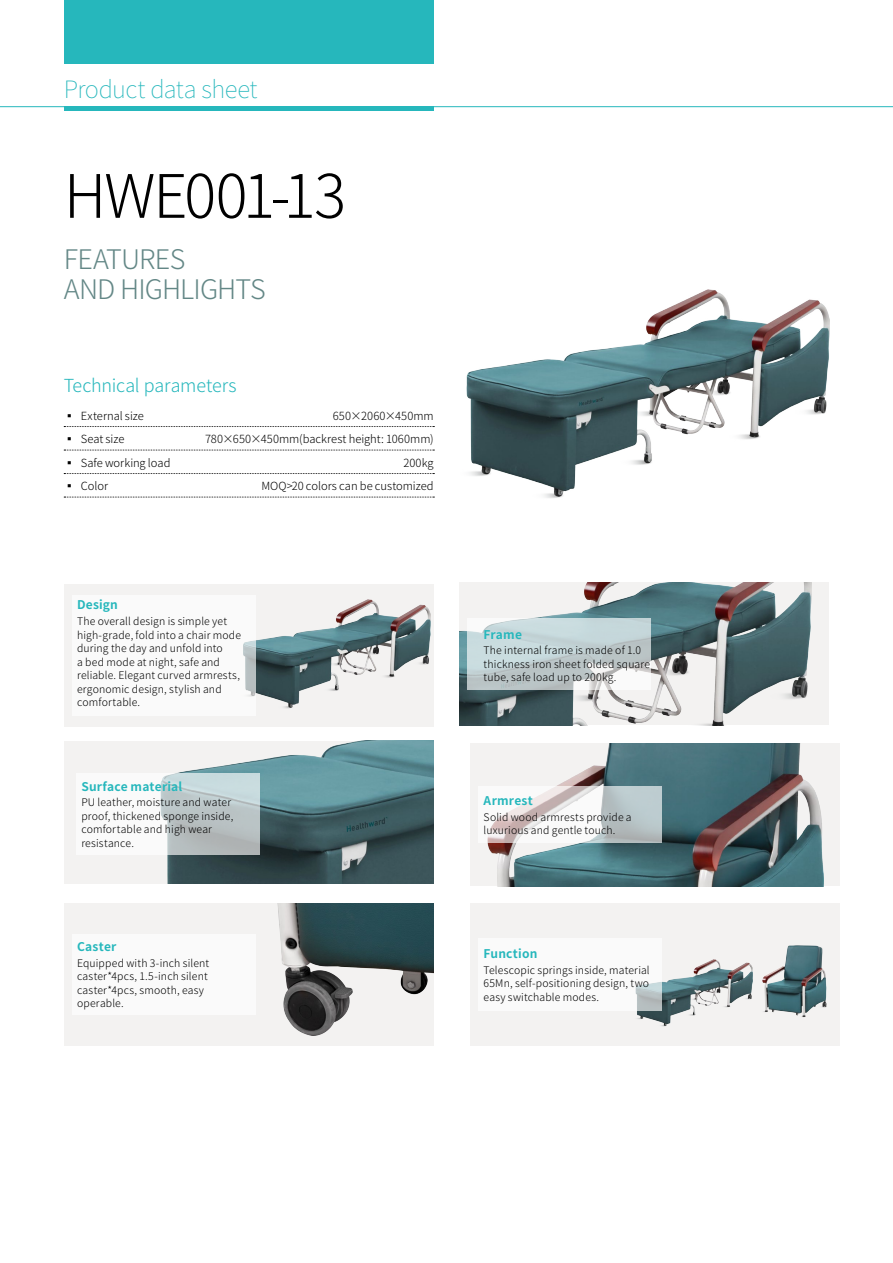
<style>
.page{position:relative;width:893px;height:1263px;background:#fff}
.page>*{position:absolute;margin:0;border:0;box-sizing:border-box;transform-origin:0 0}
.t1{font:300 60px "Noto Sans CJ Ksc";letter-spacing:-.04em;color:#000}
.t2{font:300 27px/30px "Noto Sans CJ Ksc";letter-spacing:-.035em;color:#638786}
.t3{font:100 24px "Noto Sans CJ Ksc";letter-spacing:-.025em;color:#26b7bc}
.t4{font:300 18px "Noto Sans CJ Ksc";letter-spacing:-.005em;color:#26b7bc}
.t5{font:700 12px "Noto Sans CJ Ksc";letter-spacing:.015em;color:#26b7bc}
.t6{font:300 11.25px "Noto Sans CJ Ksc";color:#000}
.t7{font:300 10.5px/13.5px "Noto Sans CJ Ksc";letter-spacing:.015em;color:#000}
</style>
<div class="page">
<hr style="left:0;top:106px;width:893px;height:1px;background:#26b7bc">
<div style="left:64px;top:0;width:370px;height:64px;background:#26b7bc"></div>
<hr style="left:64px;top:107px;width:370px;height:4px;background:#26b7bc">
<svg style="left:64px;top:426px;width:370px;height:1px"></svg>
<svg style="left:64px;top:450px;width:370px;height:1px"></svg>
<svg style="left:64px;top:473px;width:370px;height:1px"></svg>
<svg style="left:64px;top:497px;width:370px;height:1px"></svg>
<img style="left:466px;top:290px;width:363px;height:208px">
<div style="left:64px;top:584px;width:370px;height:142px;background:#f3f2f1"></div>
<img style="left:255px;top:600px;width:176px;height:109px">
<div style="left:459px;top:583px;width:370px;height:142px;background:#f3f2f1"></div>
<img style="left:459px;top:583px;width:353px;height:142px">
<div style="left:72px;top:595px;width:183px;height:120px;background:#fff"></div>
<svg style="left:467px;top:618px;width:184px;height:71px;background:#c8d4d6"></svg>
<img style="left:470px;top:743px;width:366px;height:143px">
<svg style="left:478px;top:787px;width:184px;height:56px"></svg>
<div style="left:64px;top:903px;width:370px;height:143px;background:#f3f2f1"></div>
<img style="left:277px;top:903px;width:157px;height:132px">
<div style="left:470px;top:903px;width:370px;height:143px;background:#f3f2f1"></div>
<img style="left:637px;top:959px;width:115px;height:68px">
<div style="left:72px;top:934px;width:183px;height:81px;background:#fff"></div>
<div style="left:478px;top:938px;width:184px;height:73px;background:#fff"></div>
<img style="left:762px;top:945px;width:65px;height:72px">
<div style="left:64px;top:741px;width:370px;height:142px;background:#fafafa"></div>
<img style="left:167px;top:741px;width:267px;height:142px">
<svg style="left:160px;top:773px;width:100px;height:81px;background:#bec9cb"></svg>
<h3 class="t3" style="left:64px;top:75px;width:195px">Product data sheet</h3>
<h1 class="t1" style="left:64px;top:162px;width:284px">HWE001-13</h1>
<h2 class="t2" style="left:64px;top:245px;width:204px">Features<br>and High lights</h2>
<h3 class="t4" style="left:64px;top:375px;width:174px">Technical parameters</h3>
<p class="t6" style="left:64px;top:409px;width:82px">▪ External size</p>
<p class="t6" style="left:333px;top:409px;width:102px">650×2060×450mm</p>
<p class="t6" style="left:64px;top:433px;width:62px">▪ Seat size</p>
<p class="t6" style="left:205px;top:433px;width:230px">780×650×450mm(backrest height: 1060mm)</p>
<p class="t6" style="left:64px;top:456px;width:108px">▪ Safe working load</p>
<p class="t6" style="left:403px;top:456px;width:32px">200kg</p>
<p class="t6" style="left:64px;top:480px;width:46px">▪ Color</p>
<p class="t6" style="left:261px;top:480px;width:174px">MOQ&gt;20 colors can be customized</p>
<p class="t5" style="left:77px;top:598px;width:42px">Design</p>
<p class="t7" style="left:77px;top:615px;width:165px">The overall design is simple yet high-grade, fold into a chair mode during the day and unfold into<br>a bed mode at night, safe and reliable. Elegant curved armrests, ergonomic design, stylish and comfortable.</p>
<p class="t5" style="left:81px;top:779px;width:102px">Surface material</p>
<p class="t7" style="left:81px;top:796px;width:153px">PU leather, moisture and water proof, thickened sponge inside, comfortable and high wear resistance.</p>
<p class="t5" style="left:77px;top:940px;width:41px">Caster</p>
<p class="t7" style="left:77px;top:956px;width:134px">Equipped with 3-inch silent caster*4pcs, 1.5-inch silent caster*4pcs, smooth, easy operable.</p>
<p class="t5" style="left:484px;top:627px;width:40px">Frame</p>
<p class="t7" style="left:484px;top:644px;width:168px">The internal frame is made of 1.0 thickness iron sheet folded square tube, safe load up to 200kg.</p>
<p class="t5" style="left:484px;top:794px;width:51px">Armrest</p>
<p class="t7" style="left:484px;top:810px;width:150px">Solid wood armrests provide a luxurious and gentle touch.</p>
<p class="t5" style="left:484px;top:947px;width:55px">Function</p>
<p class="t7" style="left:484px;top:963px;width:168px;text-align:justify">Telescopic springs inside, material 65Mn, self-positioning design, two easy switchable modes.</p>
</div>
